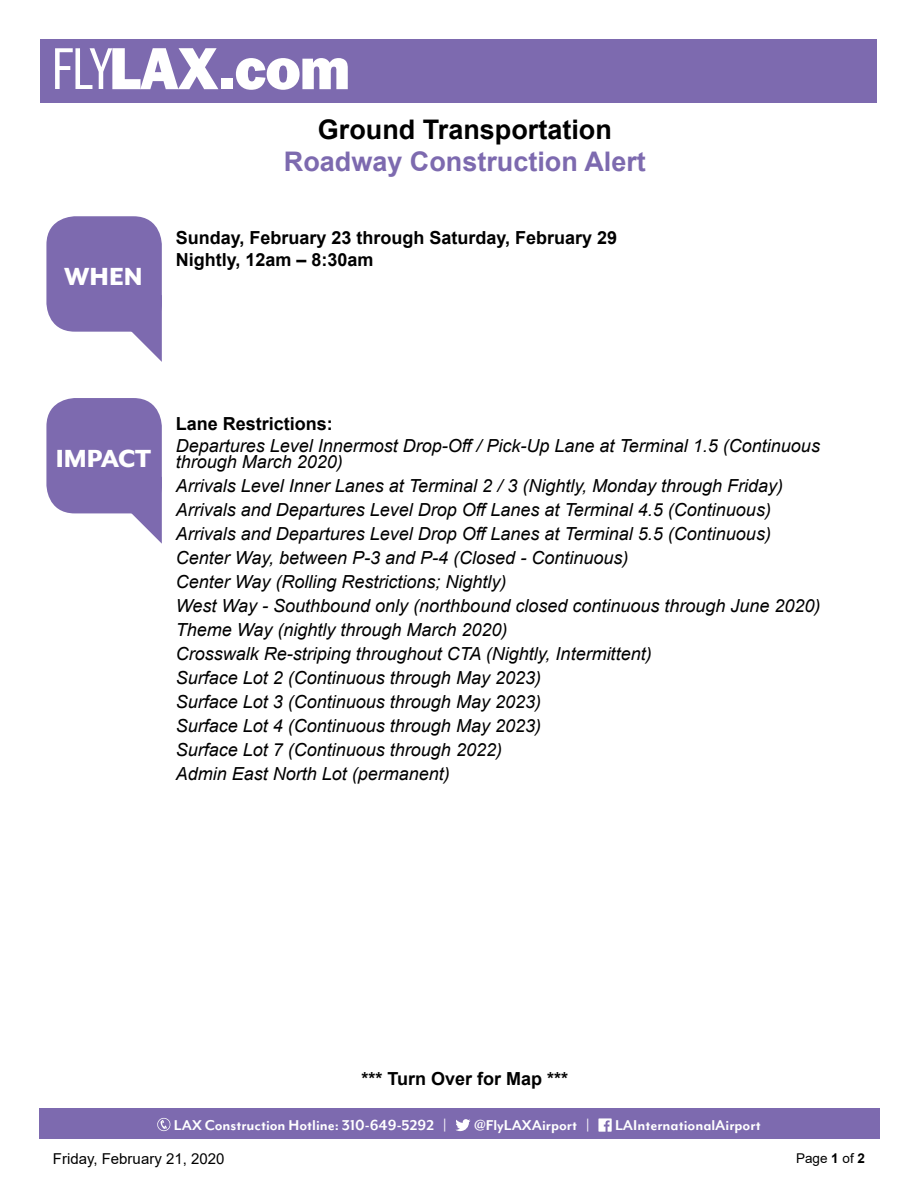
<style>
.page{position:relative;width:918px;height:1188px;background:#fff}
.page>*{position:absolute;margin:0;border:0;box-sizing:border-box;transform-origin:0 0}
.t1{font:800 28.5px "Mr Eaves XL Mod OT";color:#fff}
.t2{font:700 27px "Arial";color:#7d6aaf}
.t3{font:700 27px "Arial";color:#000}
.t4{font:italic 18px/24px "Arial";color:#000}
.t5{font:700 18px/21.6px "Arial";color:#000}
.t6{font:16.5px "Mr Eaves Mod B";color:#fff}
.t7{font:15px "Arial";color:#000}
.t8{font:13.5px "Arial";color:#000}
.s1{font-weight:700}
</style>
<div class="page">
<div style="left:40px;top:39px;width:838px;height:63px;background:#7d6aaf"></div>
<svg style="left:132px;top:309px;width:30px;height:53px"></svg>
<div style="left:46px;top:216px;width:116px;height:116px;background:#7d6aaf;border-radius:28px"></div>
<svg style="left:119px;top:490px;width:43px;height:54px"></svg>
<div style="left:46px;top:398px;width:116px;height:115px;background:#7d6aaf;border-radius:28px"></div>
<div style="left:39px;top:1109px;width:840px;height:30px;background:#7d6aaf"></div>
<svg style="left:157px;top:1118px;width:14px;height:13px"></svg>
<svg style="left:455px;top:1119px;width:16px;height:12px"></svg>
<svg style="left:598px;top:1118px;width:14px;height:14px"></svg>
<svg style="left:55px;top:48px;width:163px;height:41px"></svg>
<div style="left:221px;top:78px;width:11px;height:11px;background:#fff"></div>
<svg style="left:236px;top:58px;width:112px;height:32px"></svg>
<h1 class="t1" style="left:64px;top:263px;width:80px">WHEN</h1>
<h2 class="t3" style="left:318px;top:111px;width:296px">Ground Transportation</h2>
<h2 class="t2" style="left:284px;top:143px;width:364px">Roadway Construction Alert</h2>
<p class="t5" style="left:176px;top:227px;width:443px">Sunday, February 23 through Saturday, February 29<br>Nightly, 12am – 8:30am</p>
<h1 class="t1" style="left:56px;top:444px;width:97px">IMPACT</h1>
<p class="t5" style="left:176px;top:413px;width:159px">Lane Restrictions:</p>
<p class="t4" style="left:176px;top:437px;width:646px;line-height:16.5px">Departures Level Innermost Drop-Off / Pick-Up Lane at Terminal 1.5 (Continuous through March 2020)</p>
<p class="t4" style="left:176px;top:474px;width:646px">Arrivals Level Inner Lanes at Terminal 2 / 3 (Nightly, Monday through Friday)<br>Arrivals and Departures Level Drop Off Lanes at Terminal 4.5 (Continuous)<br>Arrivals and Departures Level Drop Off Lanes at Terminal 5.5 (Continuous)<br>Center Way, between P-3 and P-4 (Closed - Continuous)<br>Center Way (Rolling Restrictions; Nightly)<br>West Way - Southbound only (northbound closed continuous through June 2020)<br>Theme Way (nightly through March 2020)<br>Crosswalk Re-striping throughout CTA (Nightly, Intermittent)<br>Surface Lot 2 (Continuous through May 2023)<br>Surface Lot 3 (Continuous through May 2023)<br>Surface Lot 4 (Continuous through May 2023)<br>Surface Lot 7 (Continuous through 2022)<br>Admin East North Lot (permanent)</p>
<p class="t5" style="left:362px;top:1069px;width:208px">*** Turn Over for Map ***</p>
<p class="t6" style="left:174px;top:1116px;width:274px">LAX Construction Hotline: 310-649-5292 |</p>
<p class="t6" style="left:474px;top:1116px;width:117px">@FlyLAXAirport |</p>
<p class="t6" style="left:615px;top:1116px;width:147px">LAInternationalAirport</p>
<p class="t7" style="left:53px;top:1149px;width:173px">Friday, February 21, 2020</p>
<p class="t8" style="left:796px;top:1149px;width:71px">Page <span class="s1">1</span> of <span class="s1">2</span></p>
</div>
